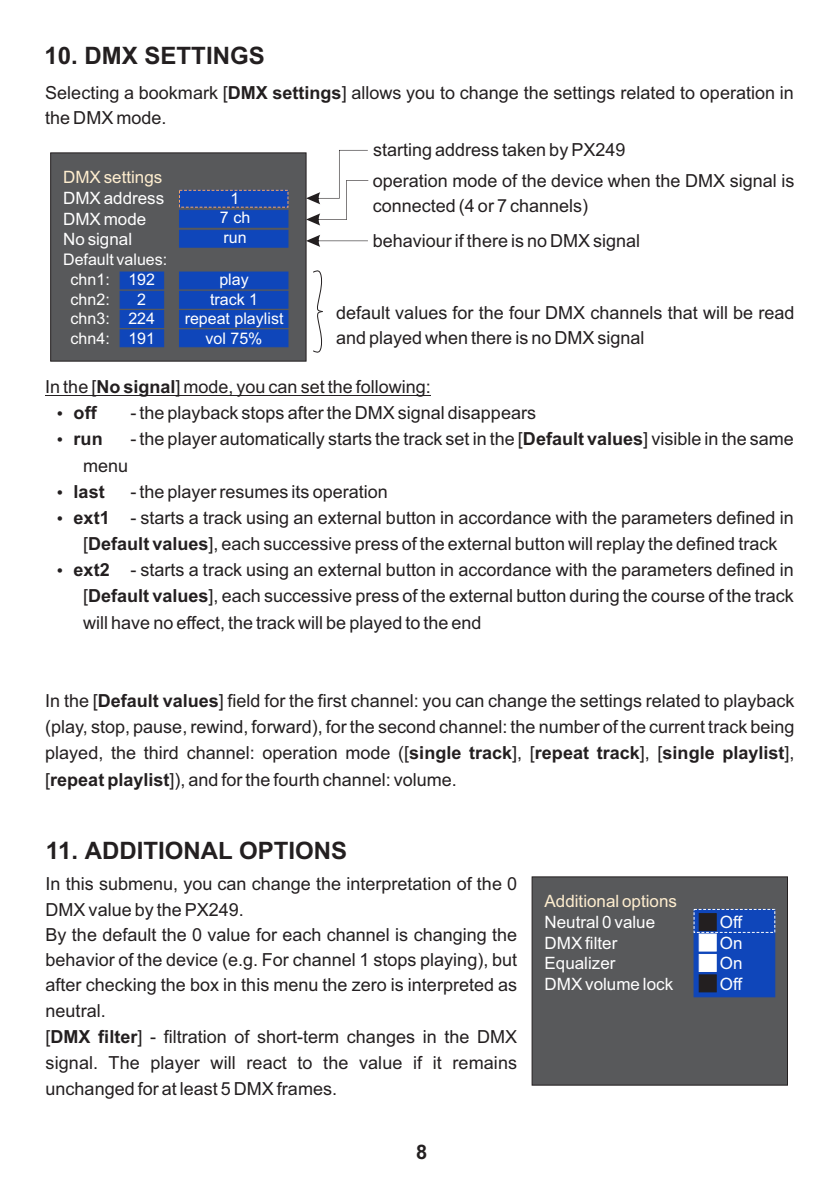
<style>
.page{position:relative;width:840px;height:1191px;background:#fff}
.page>*{position:absolute;margin:0;border:0;box-sizing:border-box;transform-origin:0 0}
.t1{font:700 24px "Arial";color:#231f20}
.t2{font:700 20px "Arial";color:#231f20}
.t3{font:18px/25.6px "Arial";color:#231f20}
.t4{font:700 18px "Arial";color:#231f20}
.t5{font:17px/20.8px "Arial";color:#fff}
.t6{font:17px "Arial";color:#ffeecf}
.t7{font:16px/19.6px "Arial";color:#fff;text-align:center}
.s1{font-weight:700}
</style>
<div class="page">
<svg style="left:306px;top:150px;width:62px;height:75px"></svg>
<svg style="left:306px;top:235px;width:62px;height:12px"></svg>
<div style="left:50px;top:152px;width:256px;height:210px;background:#58595b"></div>
<svg style="left:179px;top:192px;width:109px;height:56px;background:#1748b1"></svg>
<svg style="left:179px;top:271px;width:109px;height:76px;background:#1347b3"></svg>
<svg style="left:120px;top:271px;width:44px;height:76px;background:#1347b3"></svg>
<svg style="left:313px;top:270px;width:10px;height:83px"></svg>
<hr style="left:45px;top:395px;width:51px;height:1px;background:#231f20">
<hr style="left:96px;top:395px;width:79px;height:1px;background:#231f20">
<hr style="left:175px;top:395px;width:255px;height:1px;background:#231f20">
<div style="left:531px;top:876px;width:256px;height:209px;background:#58595b"></div>
<svg style="left:693px;top:909px;width:81px;height:88px;background:#2a56b2"></svg>
<h1 class="t1" style="left:44px;top:47px;width:222px">10. DMX SETTINGS</h1>
<p class="t3" style="left:45px;top:81px;width:749px">Selecting a bookmark [<span class="s1">DMX settings</span>] allows you to change the settings related to operation in the DMX mode.</p>
<p class="t3" style="left:372px;top:136px;width:423px;line-height:30.6px">starting address taken by PX249<br>operation mode of the device when the DMX signal is</p>
<p class="t3" style="left:372px;top:194px;width:217px">connected (4 or 7 channels)</p>
<p class="t6" style="left:63px;top:170px;width:101px">DMX settings</p>
<p class="t5" style="left:63px;top:189px;width:103px">DMX address<br>DMX mode<br>No signal</p>
<p class="t7" style="left:71px;top:251px;width:98px;text-align:left;text-indent:-7px">Default values: chn1:<br>chn2:<br>chn3:<br>chn4:</p>
<p class="t7" style="left:220px;top:190px;width:32px">1<br>7 ch run</p>
<p class="t7" style="left:184px;top:271px;width:100px">play<br>track 1<br>repeat playlist vol 75%</p>
<p class="t3" style="left:372px;top:230px;width:269px">behaviour if there is no DMX signal</p>
<p class="t7" style="left:128px;top:271px;width:28px">192<br>2<br>224<br>191</p>
<p class="t3" style="left:336px;top:301px;width:460px">default values for the four DMX channels that will be read and played when there is no DMX signal</p>
<p class="t3" style="left:74px;top:375px;width:358px;line-height:26.2px;text-indent:-28px">In the [<span class="s1">No signal</span>] mode, you can set the following: <span class="s1">off</span></p>
<p class="t3" style="left:130px;top:402px;width:407px">- the playback stops after the DMX signal disappears</p>
<p class="t4" style="left:74px;top:432px;width:30px">run</p>
<p class="t3" style="left:130px;top:428px;width:664px">- the player automatically starts the track set in the [<span class="s1">Default values</span>] visible in the same</p>
<p class="t3" style="left:83px;top:454px;width:47px">menu</p>
<p class="t4" style="left:74px;top:484px;width:33px">last</p>
<p class="t3" style="left:130px;top:480px;width:259px">- the player resumes its operation</p>
<p class="t3" style="left:74px;top:506px;width:721px"><span class="s1">ext1</span> - starts a track using an external button in accordance with the parameters defined in</p>
<p class="t3" style="left:83px;top:532px;width:695px">[<span class="s1">Default values</span>], each successive press of the external button will replay the defined track</p>
<p class="t3" style="left:74px;top:559px;width:721px"><span class="s1">ext2</span> - starts a track using an external button in accordance with the parameters defined in</p>
<p class="t3" style="left:83px;top:585px;width:711px">[<span class="s1">Default values</span>], each successive press of the external button during the course of the track</p>
<p class="t3" style="left:83px;top:611px;width:399px">will have no effect, the track will be played to the end</p>
<p class="t3" style="left:45px;top:689px;width:750px;line-height:26.2px;text-align:justify">In the [<span class="s1">Default values</span>] field for the first channel: you can change the settings related to playback (play, stop, pause, rewind, forward), for the second channel: the number of the current track being played, the third channel: operation mode ([<span class="s1">single track</span>], [<span class="s1">repeat track</span>], [<span class="s1">single playlist</span>], [<span class="s1">repeat playlist</span>]), and for the fourth channel: volume.</p>
<h1 class="t1" style="left:46px;top:841px;width:302px">11. ADDITIONAL OPTIONS</h1>
<p class="t3" style="left:46px;top:872px;width:473px">In this submenu, you can change the interpretation of the 0<br>DMX value by the PX249.<br>By the default the 0 value for each channel is changing the behavior of the device (e.g. For channel 1 stops playing), but after checking the box in this menu the zero is interpreted as neutral.<br>[<span class="s1">DMX filter</span>] - filtration of short-term changes in the DMX signal. The player will react to the value if it remains unchanged for at least 5 DMX frames.</p>
<p class="t2" style="left:416px;top:1144px;width:13px">8</p>
<p class="t6" style="left:544px;top:894px;width:134px">Additional options</p>
<p class="t5" style="left:544px;top:913px;width:130px">Neutral 0 value<br>DMX filter<br>Equalizer<br>DMX volume lock</p>
<p class="t5" style="left:719px;top:913px;width:24px;text-align:justify">Off On On Off</p>
</div>
